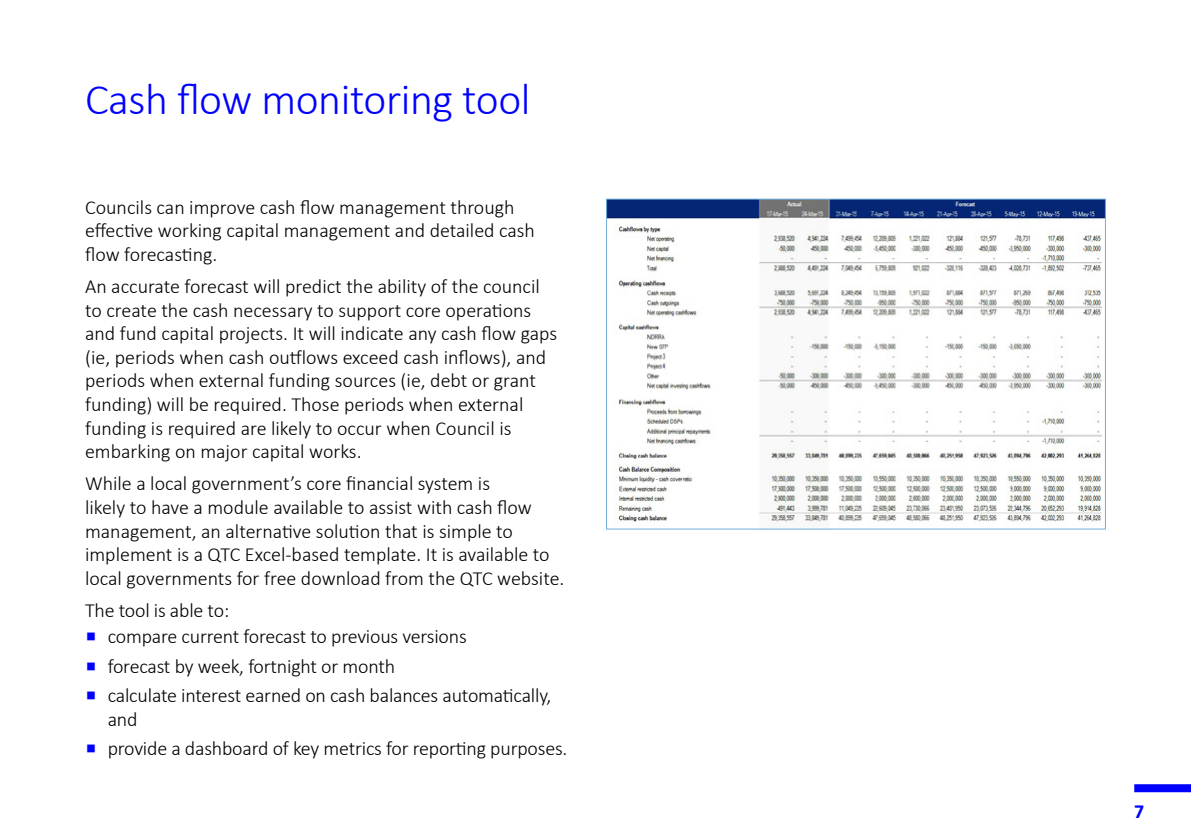
<style>
.page{position:relative;width:1191px;height:840px;background:#fff}
.page>*{position:absolute;margin:0;border:0;box-sizing:border-box;transform-origin:0 0}
.Heading_1{font:300 44px "Calibri";letter-spacing:-.01em;color:#00f}
.t1{font:300 20px/23.6px "Calibri";color:#000}
.t2{font:700 20px "Calibri";color:#00f}
.s1{color:#00f}
</style>
<div class="page">
<img style="left:608px;top:200px;width:496px;height:327px">
<svg style="left:1134px;top:784px;width:57px;height:7px"></svg>
<p class="Heading_1" style="left:85px;top:72px;width:447px">Cash flow monitoring tool</p>
<p class="t1" style="left:85px;top:195px;width:451px">Councils can improve cash flow management through effective working capital management and detailed cash flow forecasting.</p>
<p class="t1" style="left:85px;top:274px;width:473px">An accurate forecast will predict the ability of the council to create the cash necessary to support core operations and fund capital projects. It will indicate any cash flow gaps (ie, periods when cash outflows exceed cash inflows), and periods when external funding sources (ie, debt or grant funding) will be required. Those periods when external funding is required are likely to occur when Council is embarking on major capital works.</p>
<p class="t1" style="left:85px;top:471px;width:481px">While a local government’s core financial system is<br>likely to have a module available to assist with cash flow management, an alternative solution that is simple to implement is a QTC Excel-based template. It is available to local governments for free download from the QTC website.</p>
<p class="t1" style="left:85px;top:598px;width:146px">The tool is able to:</p>
<p class="t1" style="left:85px;top:624px;width:383px"><span class="s1">▪</span> compare current forecast to previous versions</p>
<p class="t1" style="left:85px;top:653px;width:311px"><span class="s1">▪</span> forecast by week, fortnight or month</p>
<p class="t1" style="left:108px;top:683px;width:445px;text-indent:-23px"><span class="s1">▪</span> calculate interest earned on cash balances automatically, and</p>
<p class="t1" style="left:85px;top:735px;width:484px"><span class="s1">▪</span> provide a dashboard of key metrics for reporting purposes.</p>
<p class="t2" style="left:1134px;top:798px;width:12px">7</p>
</div>
